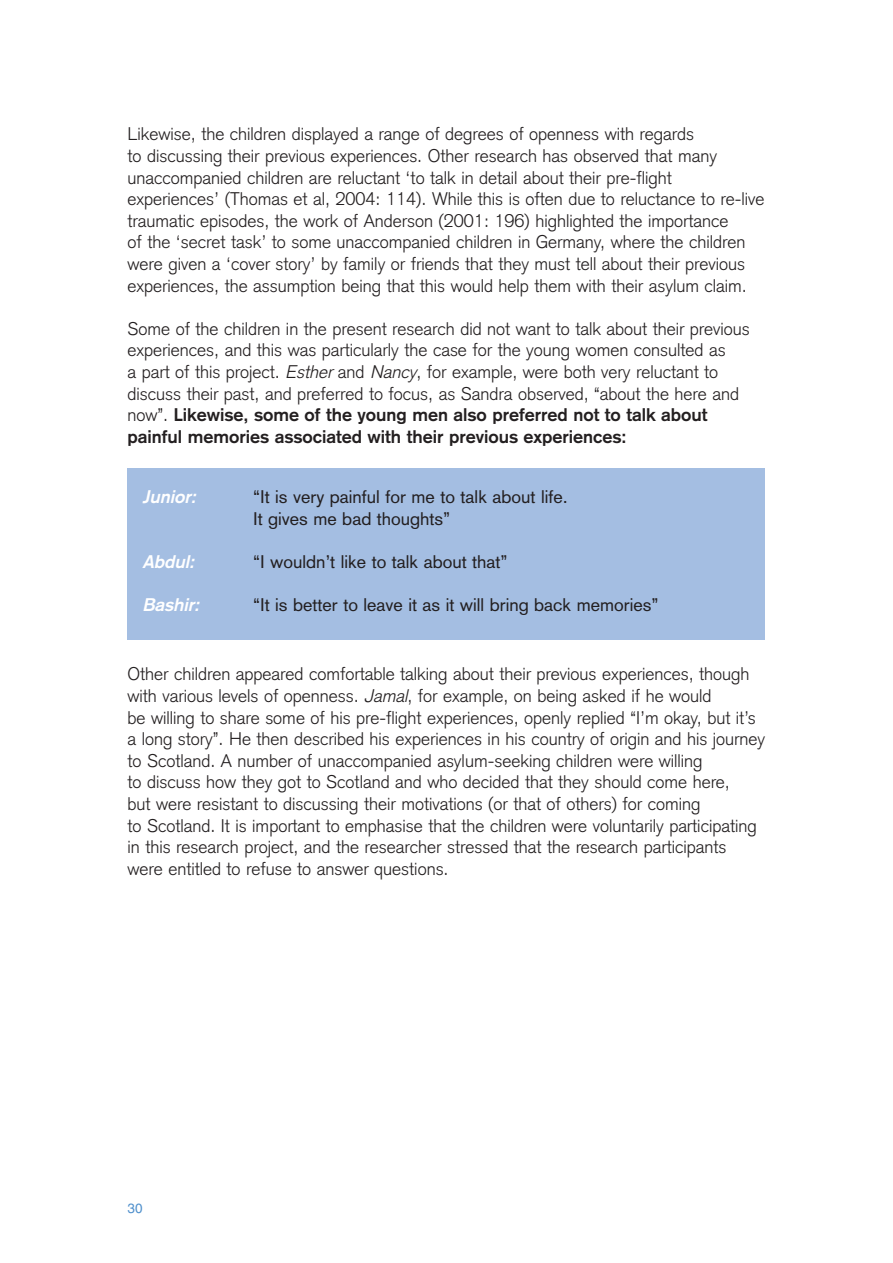
<style>
.page{position:relative;width:893px;height:1263px;background:#fff}
.page>*{position:absolute;margin:0;border:0;box-sizing:border-box;transform-origin:0 0}
.t1{font:300 18px/21.6px "Akzidenz Grotesk";color:#231f20}
.t2{font:18px/21.6px "Akzidenz Grotesk";color:#231f20}
.t3{font:italic 700 18px "Akzidenz Grotesk";color:#fff}
.t4{font:13.5px "Helvetica";color:#5090cc}
.s1{font-style:italic}
.s2{font-weight:700}
</style>
<div class="page">
<div style="left:128px;top:468px;width:637px;height:172px;background:#a4bee2"></div>
<p class="t1" style="left:128px;top:125px;width:638px">Likewise, the children displayed a range of degrees of openness with regards<br>to discussing their previous experiences. Other research has observed that many unaccompanied children are reluctant ‘to talk in detail about their pre-flight experiences’ (Thomas et al, 2004: 114). While this is often due to reluctance to re-live traumatic episodes, the work of Anderson (2001: 196) highlighted the importance<br>of the ‘secret task’ to some unaccompanied children in Germany, where the children were given a ‘cover story’ by family or friends that they must tell about their previous experiences, the assumption being that this would help them with their asylum claim.</p>
<p class="t1" style="left:128px;top:320px;width:624px">Some of the children in the present research did not want to talk about their previous experiences, and this was particularly the case for the young women consulted as<br>a part of this project. <span class="s1">Esther</span>and <span class="s1">Nancy</span>, for example, were both very reluctant to discuss their past, and preferred to focus, as Sandra observed, “about the here and now”. <span class="s2">Likewise, some of the young men also preferred not to talk about painful memories associated with their previous experiences:</span></p>
<p class="t3" style="left:143px;top:490px;width:58px">Junior:</p>
<p class="t2" style="left:253px;top:488px;width:316px">“It is very painful for me to talk about life.<br>It gives me bad thoughts”</p>
<p class="t3" style="left:143px;top:555px;width:57px">Abdul:</p>
<p class="t2" style="left:253px;top:553px;width:256px">“I wouldn’t like to talk about that”</p>
<p class="t3" style="left:143px;top:598px;width:62px">Bashir:</p>
<p class="t2" style="left:253px;top:596px;width:407px">“It is better to leave it as it will bring back memories”</p>
<p class="t1" style="left:128px;top:665px;width:639px">Other children appeared comfortable talking about their previous experiences, though with various levels of openness. <span class="s1">Jamal</span>, for example, on being asked if he would<br>be willing to share some of his pre-flight experiences, openly replied “I’m okay, but it’s a long story”. He then described his experiences in his country of origin and his journey to Scotland. A number of unaccompanied asylum-seeking children were willing<br>to discuss how they got to Scotland and who decided that they should come here,<br>but were resistant to discussing their motivations (or that of others) for coming<br>to Scotland. It is important to emphasise that the children were voluntarily participating in this research project, and the researcher stressed that the research participants were entitled to refuse to answer questions.</p>
<p class="t4" style="left:128px;top:1203px;width:17px">30</p>
</div>
